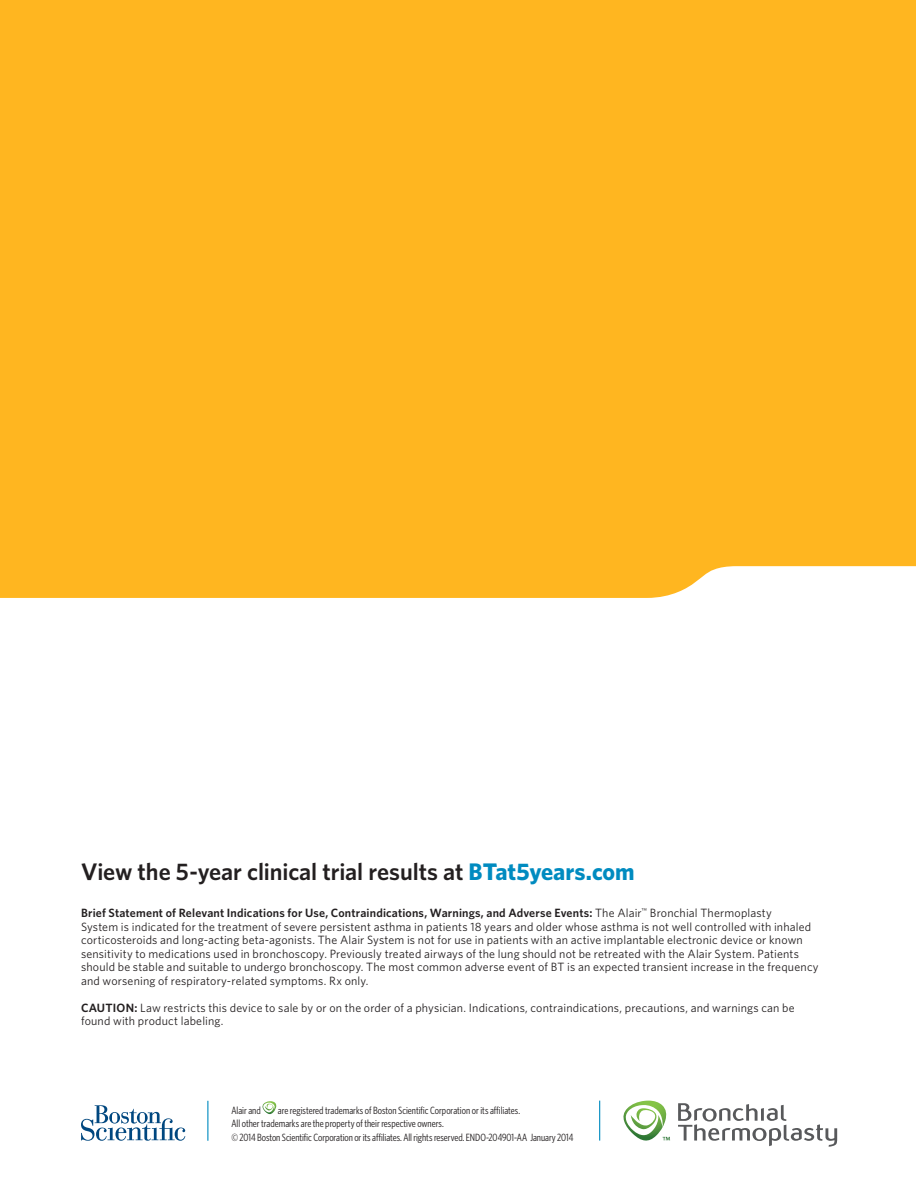
<style>
.page{position:relative;width:916px;height:1185px;background:#fff}
.page>*{position:absolute;margin:0;border:0;box-sizing:border-box;transform-origin:0 0}
.t1{font:600 24px "Whitney";letter-spacing:-.005em;color:#231f20}
.t2{font:12px/13.5px "Whitney";letter-spacing:.01em;color:#231f20}
.t3{font:10.5px/13.5px "Whitney Condensed";color:#231f20}
.s1{font-weight:700;color:#008bc0}
.s2{font-weight:600}
</style>
<div class="page">
<div style="left:0;top:0;width:916px;height:598px;background:#ffb620"></div>
<hr style="left:207px;top:1100px;width:1px;height:40px;background:#008bc0">
<hr style="left:599px;top:1100px;width:1px;height:40px;background:#008bc0">
<svg style="left:81px;top:1105px;width:104px;height:35px"></svg>
<svg style="left:262px;top:1101px;width:14px;height:13px"></svg>
<svg style="left:678px;top:1103px;width:159px;height:43px"></svg>
<svg style="left:623px;top:1100px;width:47px;height:41px"></svg>
<h1 class="t1" style="left:81px;top:856px;width:555px">View the 5-year clinical trial results at <span class="s1">BTat5years.com</span></h1>
<p class="t2" style="left:81px;top:906px;width:739px"><span class="s2">Brief Statement of Relevant Indications for Use, Contraindications, Warnings, and Adverse Events:</span> The Alair<sup>™</sup> Bronchial Thermoplasty<br>System is indicated for the treatment of severe persistent asthma in patients 18 years and older whose asthma is not well controlled with inhaled corticosteroids and long-acting beta-agonists. The Alair System is not for use in patients with an active implantable electronic device or known sensitivity to medications used in bronchoscopy. Previously treated airways of the lung should not be retreated with the Alair System. Patients should be stable and suitable to undergo bronchoscopy. The most common adverse event of BT is an expected transient increase in the frequency and worsening of respiratory-related symptoms. Rx only.</p>
<p class="t2" style="left:81px;top:1000px;width:715px"><span class="s2">CAUTION:</span> Law restricts this device to sale by or on the order of a physician. Indications, contraindications, precautions, and warnings can be found with product labeling.</p>
<p class="t3" style="left:231px;top:1103px;width:31px">Alair and</p>
<p class="t3" style="left:231px;top:1103px;width:343px;text-indent:46px">are registered trademarks of Boston Scientific Corporation or its affiliates.<br>All other trademarks are the property of their respective owners.<br>© 2014 Boston Scientific Corporation or its affiliates. All rights reserved. ENDO-204901-AA January 2014</p>
</div>
